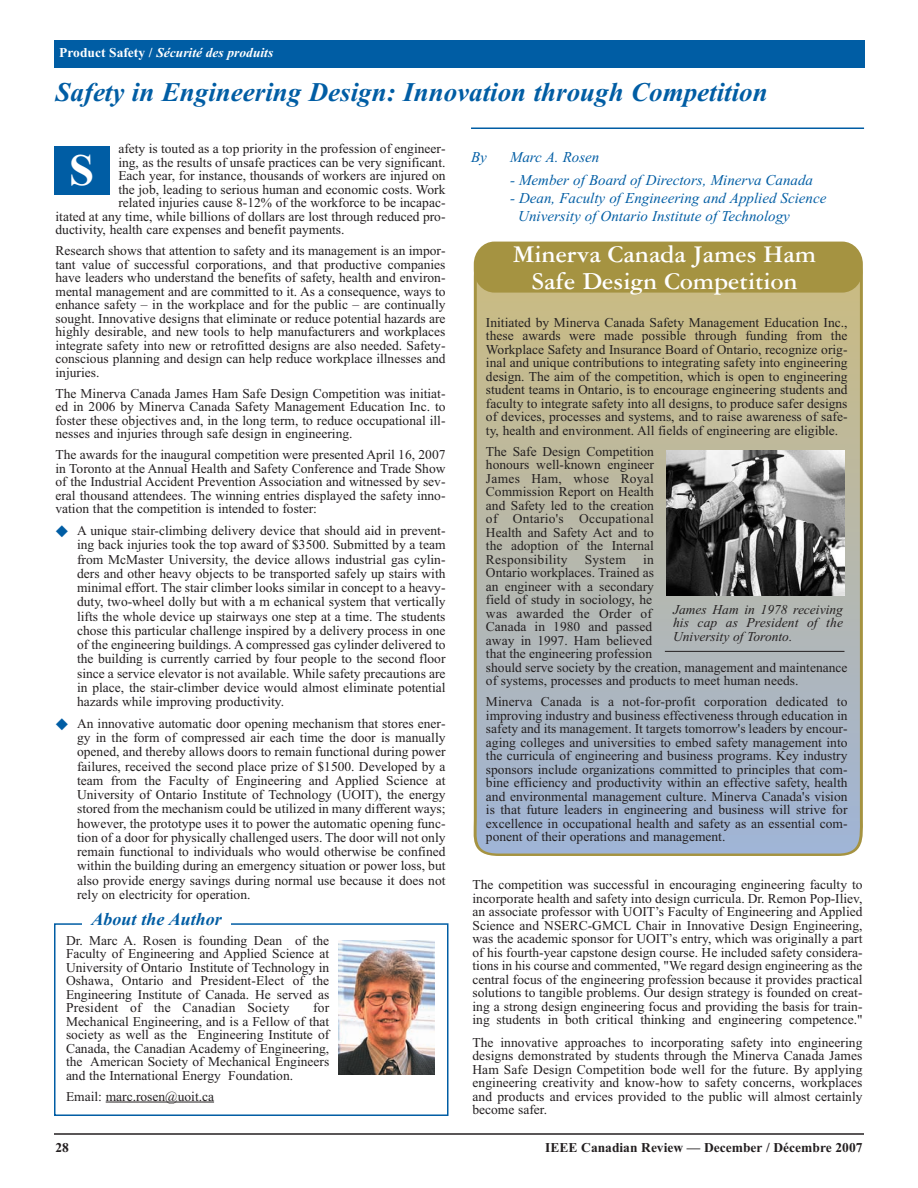
<style>
.page{position:relative;width:918px;height:1188px;background:#fff}
.page>*{position:absolute;margin:0;border:0;box-sizing:border-box;transform-origin:0 0}
.t1{font:700 45px "Times New Roman";color:#fff}
.t2{font:italic 700 27px "Times New Roman";color:#005da4}
.t3{font:italic 700 26.4px "Times New Roman";color:#fff;scale:.76 1}
.t4{font:700 25.5px/26.2px "Garamond Three";color:#fff;text-align:center}
.t5{font:italic 700 18px "Times New Roman";color:#005da4}
.t6{font:italic 15px/18px "Times New Roman";color:#005da4}
.t7{font:13.5px/13.5px "Times New Roman";color:#231f20;text-align:justify}
.t8{font:italic 13.5px/13.5px "Times New Roman";color:#231f20;text-align:justify}
.t9{font:700 13.5px "Times New Roman";color:#231f20}
.t10{font:italic 700 13.5px "Times New Roman";color:#fff}
.s1{font-style:normal}
.s2{color:#005da4}
</style>
<div class="page">
<hr style="left:54px;top:1133px;width:810px;height:2px;background:#231f20">
<div style="left:54px;top:40px;width:810px;height:28px;background:#005da4"></div>
<div style="left:54px;top:146px;width:55px;height:48px;background:#005da4"></div>
<svg style="left:473px;top:294px;width:390px;height:562px;background:#b4b7ac"></svg>
<svg style="left:473px;top:241px;width:390px;height:53px;background:#a89748"></svg>
<hr style="left:471px;top:128px;width:393px;height:1px;background:#005da4">
<hr style="left:106px;top:1102px;width:108px;height:1px;background:#231f20">
<div style="left:54px;top:923px;width:394px;height:193px;border:2px solid #005da4"></div>
<img style="left:338px;top:940px;width:97px;height:135px">
<div style="left:82px;top:911px;width:149px;height:20px;background:#fff"></div>
<img style="left:666px;top:451px;width:178px;height:145px">
<hr style="left:665px;top:651px;width:179px;height:1px;background:#231f20">
<p class="t10" style="left:59px;top:48px;width:216px"><span class="s1">Product Safety /</span> Sécurité des produits</p>
<h2 class="t2" style="left:56px;top:83px;width:714px">Safety in Engineering Design: Innovation through Competition</h2>
<p class="t7" style="left:118px;top:143px;width:329px">afety is touted as a top priority in the profession of engineer-</p>
<p class="t7" style="left:118px;top:157px;width:329px">ing, as the results of unsafe practices can be very significant.</p>
<p class="t7" style="left:118px;top:170px;width:329px">Each year, for instance, thousands of workers are injured on</p>
<p class="t7" style="left:118px;top:184px;width:329px">the job, leading to serious human and economic costs. Work</p>
<p class="t7" style="left:118px;top:197px;width:329px">related injuries cause 8-12% of the workforce to be incapac-</p>
<p class="t7" style="left:56px;top:211px;width:392px">itated at any time, while billions of dollars are lost through reduced pro-</p>
<p class="t7" style="left:56px;top:224px;width:291px">ductivity, health care expenses and benefit payments.</p>
<p class="t7" style="left:56px;top:245px;width:392px">Research shows that attention to safety and its management is an impor&shy;tant value of successful corporations, and that productive companies have leaders who understand the benefits of safety, health and environ&shy;mental management and are committed to it. As a consequence, ways to enhance safety – in the workplace and for the public – are continually sought. Innovative designs that eliminate or reduce potential hazards are highly desirable, and new tools to help manufacturers and workplaces integrate safety into new or retrofitted designs are also needed. Safety&shy;conscious planning and design can help reduce workplace illnesses and injuries.</p>
<p class="t7" style="left:56px;top:388px;width:392px">The Minerva Canada James Ham Safe Design Competition was initiat&shy;ed in 2006 by Minerva Canada Safety Management Education Inc. to foster these objectives and, in the long term, to reduce occupational ill&shy;nesses and injuries through safe design in engineering.</p>
<p class="t7" style="left:56px;top:449px;width:392px">The awards for the inaugural competition were presented April 16, 2007 in Toronto at the Annual Health and Safety Conference and Trade Show of the Industrial Accident Prevention Association and witnessed by sev&shy;eral thousand attendees. The winning entries displayed the safety inno&shy;vation that the competition is intended to foster:</p>
<p class="t7" style="left:77px;top:525px;width:370px;line-height:14.2px;text-indent:-22px"><span class="s2">◆</span> A unique stair-climbing delivery device that should aid in prevent&shy;ing back injuries took the top award of $3500. Submitted by a team from McMaster University, the device allows industrial gas cylin&shy;ders and other heavy objects to be transported safely up stairs with minimal effort. The stair climber looks similar in concept to a heavy&shy;duty, two-wheel dolly but with a m echanical system that vertically lifts the whole device up stairways one step at a time. The students chose this particular challenge inspired by a delivery process in one of the engineering buildings. A compressed gas cylinder delivered to the building is currently carried by four people to the second floor since a service elevator is not available. While safety precautions are in place, the stair-climber device would almost eliminate potential hazards while improving productivity.</p>
<p class="t7" style="left:77px;top:717px;width:370px;line-height:14.2px;text-indent:-22px"><span class="s2">◆</span> An innovative automatic door opening mechanism that stores ener&shy;gy in the form of compressed air each time the door is manually opened, and thereby allows doors to remain functional during power failures, received the second place prize of $1500. Developed by a team from the Faculty of Engineering and Applied Science at University of Ontario Institute of Technology (UOIT), the energy stored from the mechanism could be utilized in many different ways; however, the prototype uses it to power the automatic opening func&shy;tion of a door for physically challenged users. The door will not only remain functional to individuals who would otherwise be confined within the building during an emergency situation or power loss, but also provide energy savings during normal use because it does not rely on electricity for operation.</p>
<p class="t6" style="left:471px;top:149px;width:17px">By</p>
<p class="t6" style="left:510px;top:149px;width:91px">Marc A. Rosen</p>
<p class="t6" style="left:510px;top:172px;width:305px">- Member of Board of Directors, Minerva Canada</p>
<p class="t6" style="left:518px;top:190px;width:310px;text-indent:-8px">- Dean, Faculty of Engineering and Applied Science<br>University of Ontario Institute of Technology</p>
<h3 class="t4" style="left:513px;top:244px;width:304px">Minerva Canada James Ham<br>Safe Design Competition</h3>
<h1 class="t1" style="left:69px;top:155px;width:27px">S</h1>
<h3 class="t3" style="left:492px;top:267px;width:464px">Advertising in the IEEE Canadian Review</h3>
<p class="t7" style="left:486px;top:317px;width:363px">Initiated by Minerva Canada Safety Management Education Inc., these awards were made possible through funding from the Workplace Safety and Insurance Board of Ontario, recognize orig&shy;inal and unique contributions to integrating safety into engineering design. The aim of the competition, which is open to engineering student teams in Ontario, is to encourage engineering students and faculty to integrate safety into all designs, to produce safer designs of devices, processes and systems, and to raise awareness of safe&shy;ty, health and environment. All fields of engineering are eligible.</p>
<p class="t7" style="left:486px;top:446px;width:170px">The Safe Design Competition honours well-known engineer James Ham, whose Royal Commission Report on Health and Safety led to the creation of Ontario's Occupational Health and Safety Act and to the adoption of the Internal Responsibility</p>
<p class="t7" style="left:486px;top:554px;width:363px;text-align:left;text-indent:157px">in<br>Ontario workplaces. Trained as<br>an engineer with a secondary<br>field of study in sociology, he<br>was awarded the Order of<br>Canada in 1980 and passed<br>away in 1997. Ham believed<br>that the engineering profession<br>should serve society by the creation, management and maintenance of systems, processes and products to meet human needs.</p>
<p class="t7" style="left:486px;top:696px;width:363px">Minerva Canada is a not-for-profit corporation dedicated to improving industry and business effectiveness through education in safety and its management. It targets tomorrow's leaders by encour&shy;aging colleges and universities to embed safety management into the curricula of engineering and business programs. Key industry sponsors include organizations committed to principles that com&shy;bine efficiency and productivity within an effective safety, health and environmental management culture. Minerva Canada's vision is that future leaders in engineering and business will strive for excellence in occupational health and safety as an essential com&shy;ponent of their operations and management.</p>
<p class="t7" style="left:585px;top:554px;width:43px">System</p>
<p class="t8" style="left:673px;top:604px;width:171px">James Ham in 1978 receiving his cap as President of the University of Toronto.</p>
<p class="t7" style="left:473px;top:879px;width:392px">The competition was successful in encouraging engineering faculty to incorporate health and safety into design curricula. Dr. Remon Pop-Iliev, an associate professor with UOIT’s Faculty of Engineering and Applied Science and NSERC-GMCL Chair in Innovative Design Engineering, was the academic sponsor for UOIT’s entry, which was originally a part of his fourth-year capstone design course. He included safety considera&shy;tions in his course and commented, "We regard design engineering as the central focus of the engineering profession because it provides practical solutions to tangible problems. Our design strategy is founded on creat&shy;ing a strong design engineering focus and providing the basis for train&shy;ing students in both critical thinking and engineering competence."</p>
<p class="t7" style="left:473px;top:1037px;width:392px">The innovative approaches to incorporating safety into engineering designs demonstrated by students through the Minerva Canada James Ham Safe Design Competition bode well for the future. By applying engineering creativity and know-how to safety concerns, workplaces and products and ervices provided to the public will almost certainly become safer.</p>
<h3 class="t5" style="left:91px;top:913px;width:132px">About the Author</h3>
<p class="t7" style="left:66px;top:935px;width:265px">Dr. Marc A. Rosen is founding Dean of the Faculty of Engineering and Applied Science at University of Ontario Institute of Technology in Oshawa, Ontario and President-Elect of the Engineering Institute of Canada. He served as President of the Canadian Society</p>
<p class="t7" style="left:66px;top:1002px;width:265px;text-indent:247px">for Mechanical Engineering, and is a Fellow of that society as well as the Engineering Institute of Canada, the Canadian Academy of Engineering, the American Society of Mechanical Engineers and the International Energy Foundation.</p>
<p class="t7" style="left:66px;top:1091px;width:150px">Email: marc.rosen@uoit.ca</p>
<p class="t9" style="left:55px;top:1143px;width:15px">28</p>
<p class="t9" style="left:545px;top:1143px;width:319px">IEEE Canadian Review — December / Décembre 2007</p>
</div>
